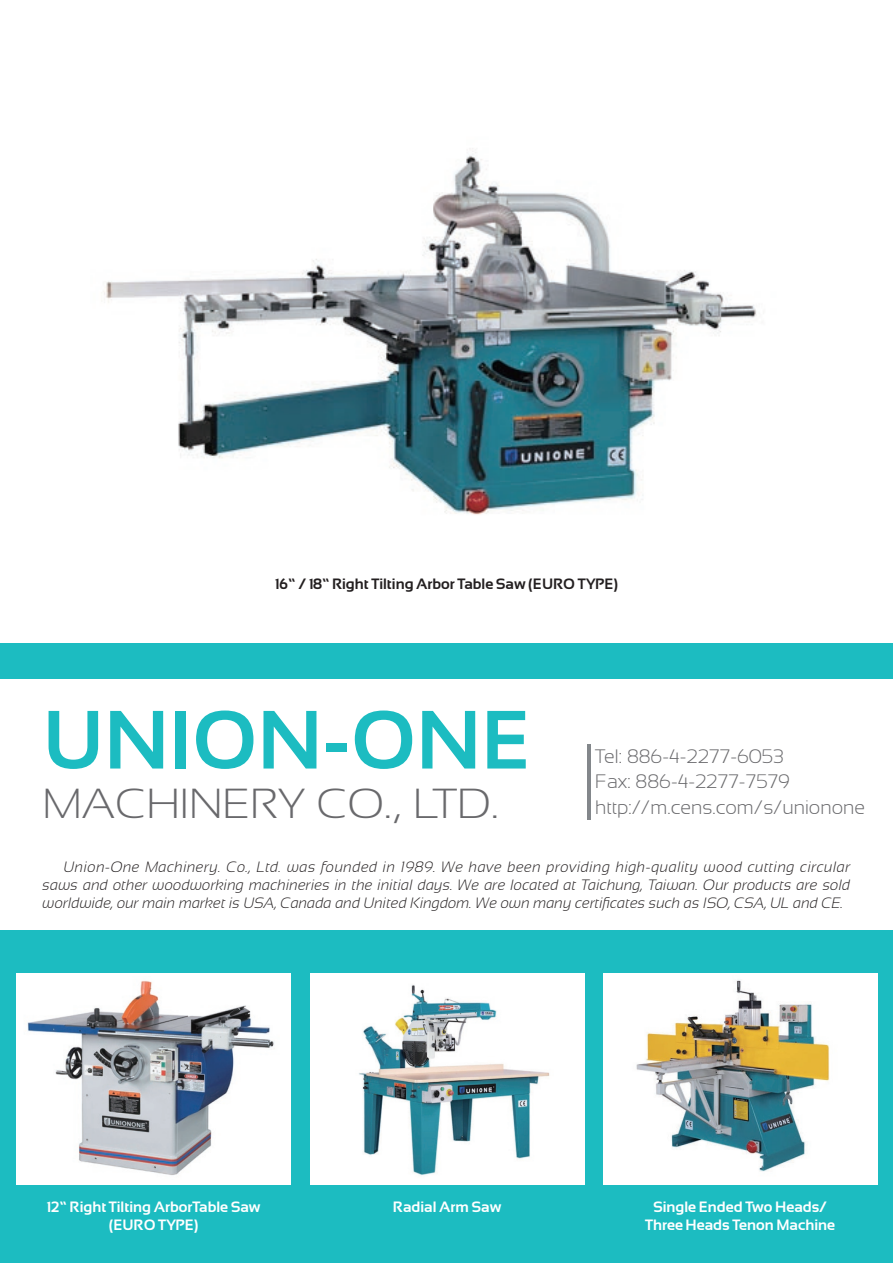
<style>
.page{position:relative;width:893px;height:1263px;background:#fff}
.page>*{position:absolute;margin:0;border:0;box-sizing:border-box;transform-origin:0 0}
.t1{font:700 82.5px "Sansation";color:#1cbcc1}
.t2{font:300 42px "Sansation";color:#69696c;scale:1.1 1}
.t3{font:300 19.5px/25.5px "Sansation";color:#69696c}
.t4{font:italic 300 15px/18px "Sansation";color:#231f20;text-align:justify}
.t5{font:700 15px/17.2px "Sansation";color:#fff;text-align:center}
.t6{font:700 15px "Sansation";color:#231f20}
</style>
<div class="page">
<img style="left:103px;top:148px;width:654px;height:367px">
<div style="left:0;top:643px;width:893px;height:620px;background:#1cbcc1"></div>
<div style="left:0;top:679px;width:893px;height:251px;background:#fff"></div>
<div style="left:17px;top:973px;width:274px;height:212px;background:#fff"></div>
<img style="left:27px;top:980px;width:248px;height:196px">
<div style="left:310px;top:973px;width:274px;height:212px;background:#fff"></div>
<img style="left:359px;top:985px;width:191px;height:190px">
<div style="left:604px;top:973px;width:274px;height:212px;background:#fff"></div>
<img style="left:636px;top:980px;width:194px;height:192px">
<hr style="left:587px;top:744px;width:3px;height:76px;background:#83878b">
<p class="t6" style="left:275px;top:575px;width:345px">16” / 18” Right Tilting Arbor Table Saw (EURO TYPE)</p>
<h1 class="t1" style="left:43px;top:694px;width:490px">UNION-ONE</h1>
<h2 class="t2" style="left:43px;top:780px;width:416px">MACHINERY CO., LTD.</h2>
<h3 class="t3" style="left:595px;top:743px;width:271px">Tel: 886-4-2277-6053<br>Fax: 886-4-2277-7579 http://m.cens.com/s/unionone</h3>
<p class="t4" style="left:43px;top:858px;width:809px;text-indent:21px">Union-One Machinery. Co., Ltd. was founded in 1989. We have been providing high-quality wood cutting circular saws and other woodworking machineries in the initial days. We are located at Taichung, Taiwan. Our products are sold worldwide, our main market is USA, Canada and United Kingdom. We own many certificates such as ISO, CSA, UL and CE.</p>
<p class="t5" style="left:47px;top:1198px;width:216px">12” Right Tilting ArborTable Saw (EURO TYPE)</p>
<p class="t5" style="left:393px;top:1198px;width:110px">Radial Arm Saw</p>
<p class="t5" style="left:645px;top:1198px;width:191px">Single Ended Two Heads/<br>Three Heads Tenon Machine</p>
</div>
